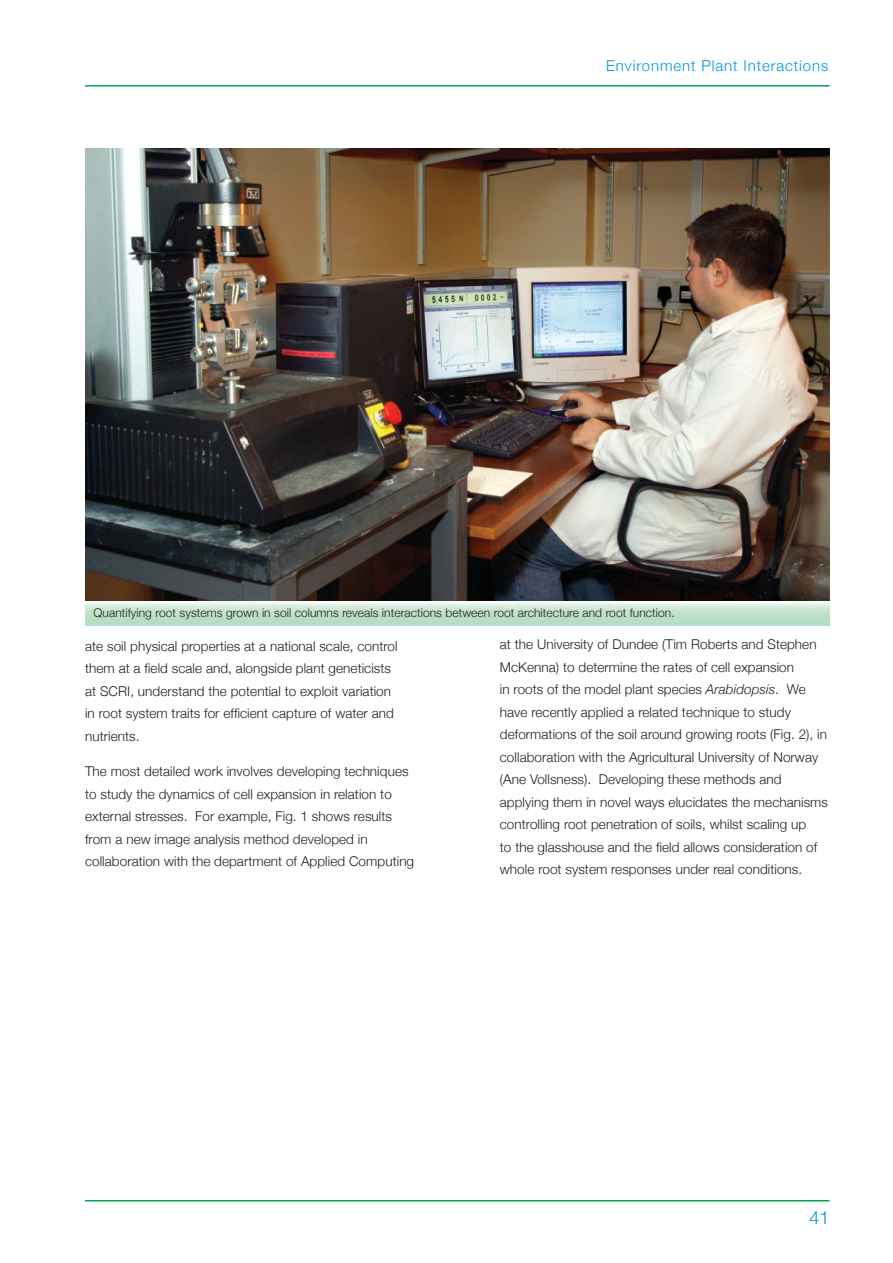
<style>
.page{position:relative;width:893px;height:1263px;background:#fff}
.page>*{position:absolute;margin:0;border:0;box-sizing:border-box;transform-origin:0 0}
.t1{font:300 18px "Helvetica Neue";color:#0095da}
.t2{font:300 15px "Helvetica Neue";letter-spacing:.06em;color:#0095da}
.t3{font:300 13.5px/22.5px "Helvetica Neue";letter-spacing:.005em;color:#231f20}
.t4{font:300 12px "Helvetica Neue";letter-spacing:.005em;color:#231f20}
.s1{font-style:italic}
</style>
<div class="page">
<hr style="left:85px;top:1200px;width:744px;height:2px;background:#00a650">
<hr style="left:85px;top:85px;width:744px;height:2px;background:#00a650">
<img style="left:85px;top:149px;width:744px;height:452px">
<div style="left:85px;top:601px;width:744px;height:24px;background:linear-gradient(to bottom,#e5f3e8,#acd9ba)"></div>
<p class="t2" style="left:606px;top:56px;width:223px">Environment Plant Interactions</p>
<p class="t4" style="left:94px;top:605px;width:582px">Quantifying root systems grown in soil columns reveals interactions between root architecture and root function.</p>
<p class="t3" style="left:500px;top:633px;width:330px">at the University of Dundee (Tim Roberts and Stephen McKenna) to determine the rates of cell expansion<br>in roots of the model plant species <span class="s1">Arabidopsis</span>. We have recently applied a related technique to study deformations of the soil around growing roots (Fig. 2), in collaboration with the Agricultural University of Norway (Ane Vollsness). Developing these methods and applying them in novel ways elucidates the mechanisms controlling root penetration of soils, whilst scaling up<br>to the glasshouse and the field allows consideration of whole root system responses under real conditions.</p>
<p class="t3" style="left:85px;top:635px;width:314px">ate soil physical properties at a national scale, control them at a field scale and, alongside plant geneticists at SCRI, understand the potential to exploit variation in root system traits for efficient capture of water and nutrients.</p>
<p class="t3" style="left:85px;top:760px;width:330px">The most detailed work involves developing techniques to study the dynamics of cell expansion in relation to external stresses. For example, Fig. 1 shows results from a new image analysis method developed in collaboration with the department of Applied Computing</p>
<h1 class="t1" style="left:809px;top:1206px;width:22px">41</h1>
</div>
